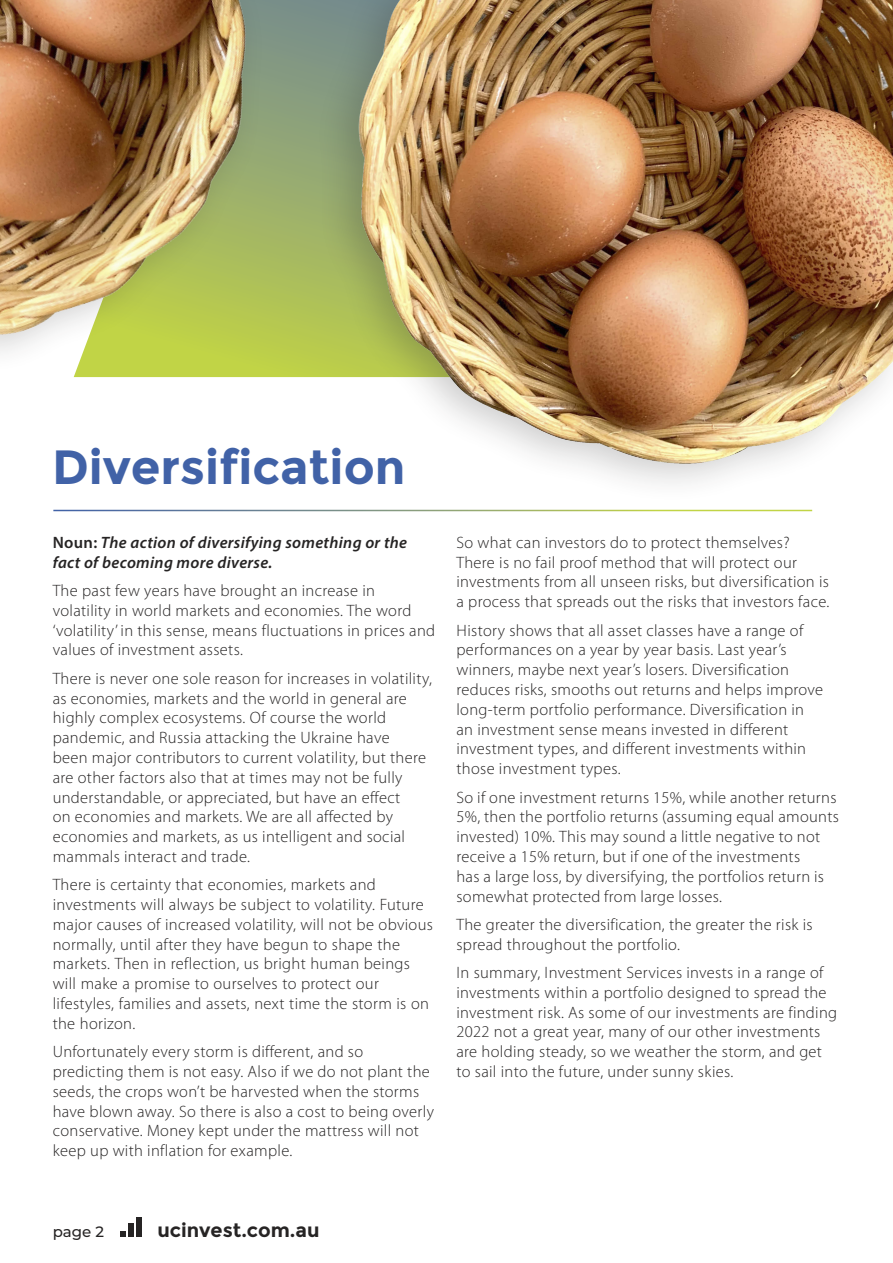
<style>
.page{position:relative;width:893px;height:1263px;background:#fff}
.page>*{position:absolute;margin:0;border:0;box-sizing:border-box;transform-origin:0 0}
.t1{font:700 48px "Montserrat";color:#4162a7}
.t2{font:700 19.5px "Montserrat";color:#262424}
.t3{font:300 16.5px/19.8px "Myriad Pro";letter-spacing:.02em;color:#262424}
.t4{font:italic 600 16.5px/19.8px "Myriad Pro";letter-spacing:.02em;color:#262424}
.t5{font:500 15px "Montserrat";color:#262424}
.s1{font-style:normal}
</style>
<div class="page">
<svg style="left:120px;top:1218px;width:22px;height:18px"></svg>
<img style="left:296px;top:0;width:597px;height:510px">
<img style="left:0;top:0;width:344px;height:408px">
<p class="t1" style="left:52px;top:438px;width:355px">Diversification</p>
<p class="t4" style="left:53px;top:532px;width:356px"><span class="s1">Noun:</span> The action of diversifying something or the fact of becoming more diverse.</p>
<p class="t3" style="left:53px;top:581px;width:384px">The past few years have brought an increase in volatility in world markets and economies. The word ‘volatility’ in this sense, means fluctuations in prices and values of investment assets.</p>
<p class="t3" style="left:53px;top:669px;width:381px">There is never one sole reason for increases in volatility, as economies, markets and the world in general are highly complex ecosystems. Of course the world pandemic, and Russia attacking the Ukraine have<br>been major contributors to current volatility, but there are other factors also that at times may not be fully understandable, or appreciated, but have an effect<br>on economies and markets. We are all affected by economies and markets, as us intelligent and social mammals interact and trade.</p>
<p class="t3" style="left:53px;top:875px;width:382px">There is certainty that economies, markets and investments will always be subject to volatility. Future major causes of increased volatility, will not be obvious normally, until after they have begun to shape the markets. Then in reflection, us bright human beings will make a promise to ourselves to protect our lifestyles, families and assets, next time the storm is on the horizon.</p>
<p class="t3" style="left:53px;top:1042px;width:383px">Unfortunately every storm is different, and so predicting them is not easy. Also if we do not plant the seeds, the crops won’t be harvested when the storms have blown away. So there is also a cost to being overly conservative. Money kept under the mattress will not keep up with inflation for example.</p>
<p class="t3" style="left:456px;top:533px;width:374px">So what can investors do to protect themselves?<br>There is no fail proof method that will protect our investments from all unseen risks, but diversification is a process that spreads out the risks that investors face.</p>
<p class="t3" style="left:456px;top:620px;width:368px">History shows that all asset classes have a range of performances on a year by year basis. Last year’s winners, maybe next year’s losers. Diversification reduces risks, smooths out returns and helps improve long-term portfolio performance. Diversification in an investment sense means invested in different investment types, and different investments within those investment types.</p>
<p class="t3" style="left:456px;top:787px;width:384px">So if one investment returns 15%, while another returns 5%, then the portfolio returns (assuming equal amounts invested) 10%. This may sound a little negative to not receive a 15% return, but if one of the investments<br>has a large loss, by diversifying, the portfolios return is somewhat protected from large losses.</p>
<p class="t3" style="left:456px;top:915px;width:358px">The greater the diversification, the greater the risk is spread throughout the portfolio.</p>
<p class="t3" style="left:456px;top:963px;width:382px">In summary, Investment Services invests in a range of investments within a portfolio designed to spread the investment risk. As some of our investments are finding 2022 not a great year, many of our other investments are holding steady, so we weather the storm, and get to sail into the future, under sunny skies.</p>
<p class="t5" style="left:53px;top:1221px;width:53px">page 2</p>
<p class="t2" style="left:157px;top:1218px;width:164px">ucinvest.com.au</p>
</div>
